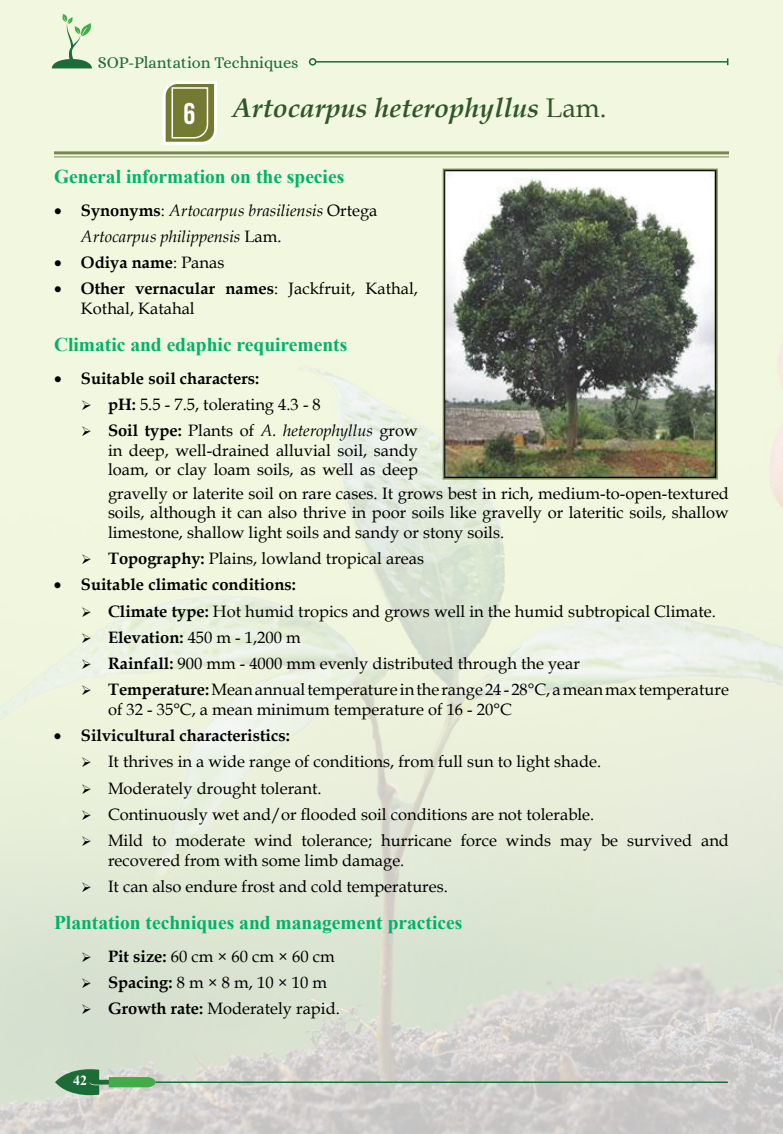
<style>
.page{position:relative;width:783px;height:1134px;background:#fff}
.page>*{position:absolute;margin:0;border:0;box-sizing:border-box;transform-origin:0 0}
.t1{font:italic 700 27px "Book Antiqua";color:#305629}
.t2{font:700 19.5px "Times New Roman";color:#00b26b}
.t3{font:700 18px "Kokila";color:#fff}
.t4{font:16.5px/19.5px "Book Antiqua";color:#000}
.t5{font:700 16.5px "Book Antiqua";color:#000}
.t6{font:italic 16.5px/26.2px "Book Antiqua";color:#000}
.t7{font:16.5px "Alice";letter-spacing:-.005em;color:#1b6c37}
.s1{font-family:"Bebas Neue";font-style:normal;font-size:30px;color:#fff}
.s2{font-weight:400;font-style:normal}
.s3{font-weight:700;font-style:normal}
.s4{font-style:normal}
.s5{font-weight:400}
.s6{font-weight:700}
.s7{font-style:italic}
</style>
<div class="page">
<img style="left:0;top:0;width:783px;height:1134px">
<hr style="left:316px;top:61px;width:412px;height:2px;background:#1b6c37">
<div style="left:309px;top:58px;width:7px;height:8px;border:2px solid #1b6c37;border-radius:50%"></div>
<svg style="left:52px;top:14px;width:42px;height:54px;background:#c4dcba"></svg>
<svg style="left:55px;top:1065px;width:101px;height:34px;background:#91b696"></svg>
<hr style="left:156px;top:1081px;width:572px;height:2px;background:#1b6c37">
<svg style="left:161px;top:80px;width:58px;height:66px"></svg>
<img style="left:446px;top:172px;width:269px;height:304px">
<div style="left:443px;top:169px;width:275px;height:310px;border:2px solid #788854"></div>
<hr style="left:54px;top:151px;width:675px;height:3px;background:#788854">
<hr style="left:54px;top:156px;width:675px;height:1px;background:#788854">
<svg style="left:92px;top:410px;width:13px;height:1px"></svg>
<svg style="left:92px;top:436px;width:13px;height:1px"></svg>
<svg style="left:92px;top:564px;width:13px;height:1px"></svg>
<svg style="left:92px;top:617px;width:13px;height:1px"></svg>
<svg style="left:92px;top:643px;width:13px;height:1px"></svg>
<svg style="left:92px;top:669px;width:13px;height:1px"></svg>
<svg style="left:92px;top:695px;width:13px;height:1px"></svg>
<svg style="left:92px;top:767px;width:13px;height:1px"></svg>
<svg style="left:92px;top:794px;width:13px;height:1px"></svg>
<svg style="left:92px;top:820px;width:13px;height:1px"></svg>
<svg style="left:92px;top:846px;width:13px;height:1px"></svg>
<svg style="left:92px;top:892px;width:13px;height:1px"></svg>
<svg style="left:92px;top:962px;width:13px;height:1px"></svg>
<svg style="left:92px;top:988px;width:13px;height:1px"></svg>
<svg style="left:92px;top:1014px;width:13px;height:1px"></svg>
<p class="t7" style="left:98px;top:54px;width:202px">SOP-Plantation Techniques</p>
<h1 class="t1" style="left:184px;top:89px;width:424px"><span class="s1">6</span> Artocarpus heterophyllus <span class="s2">Lam.</span></h1>
<p class="t2" style="left:54px;top:162px;width:292px">General information on the species</p>
<p class="t6" style="left:81px;top:196px;width:298px;text-indent:-27px">• <span class="s3">Synonyms</span><span class="s4">:</span> Artocarpus brasiliensis <span class="s4">Ortega<br></span>Artocarpus philippensis <span class="s4">Lam.</span></p>
<p class="t5" style="left:54px;top:251px;width:172px">• Odiya name<span class="s5">: Panas</span></p>
<p class="t4" style="left:81px;top:279px;width:338px;text-indent:-27px">• <span class="s6">Other vernacular names</span>: Jackfruit, Kathal,<br>Kothal, Katahal</p>
<p class="t2" style="left:54px;top:330px;width:295px">Climatic and edaphic requirements</p>
<p class="t5" style="left:54px;top:367px;width:207px">• Suitable soil characters:</p>
<p class="t4" style="left:81px;top:394px;width:241px">➢ <span class="s6">pH:</span> 5.5 - 7.5, tolerating 4.3 - 8</p>
<p class="t4" style="left:108px;top:420px;width:311px;text-align:justify;text-indent:-27px">➢ <span class="s6">Soil type:</span> Plants of <span class="s7">A. heterophyllus</span> grow in deep, well-drained alluvial soil, sandy loam, or clay loam soils, as well as deep</p>
<p class="t4" style="left:108px;top:483px;width:623px;text-align:justify">gravelly or laterite soil on rare cases. It grows best in rich, medium-to-open-textured soils, although it can also thrive in poor soils like gravelly or lateritic soils, shallow limestone, shallow light soils and sandy or stony soils.</p>
<p class="t4" style="left:81px;top:548px;width:345px">➢ <span class="s6">Topography:</span> Plains, lowland tropical areas</p>
<p class="t5" style="left:54px;top:573px;width:243px">• Suitable climatic conditions:</p>
<p class="t4" style="left:81px;top:601px;width:636px">➢ <span class="s6">Climate type:</span> Hot humid tropics and grows well in the humid subtropical Climate.</p>
<p class="t4" style="left:81px;top:627px;width:221px">➢ <span class="s6">Elevation:</span> 450 m - 1,200 m</p>
<p class="t4" style="left:81px;top:653px;width:500px">➢ <span class="s6">Rainfall:</span> 900 mm - 4000 mm evenly distributed through the year</p>
<p class="t4" style="left:108px;top:680px;width:622px;text-indent:-27px">➢ <span class="s6">Temperature:</span> Mean annual temperature in the range 24 - 28°C, a mean max temperature of 32 - 35°C, a mean minimum temperature of 16 - 20°C</p>
<p class="t5" style="left:54px;top:724px;width:237px">• Silvicultural characteristics:</p>
<p class="t4" style="left:81px;top:752px;width:522px">➢ It thrives in a wide range of conditions, from full sun to light shade.</p>
<p class="t4" style="left:81px;top:778px;width:242px">➢ Moderately drought tolerant.</p>
<p class="t4" style="left:81px;top:804px;width:515px">➢ Continuously wet and/or flooded soil conditions are not tolerable.</p>
<p class="t4" style="left:108px;top:830px;width:623px;text-indent:-27px">➢ Mild to moderate wind tolerance; hurricane force winds may be survived and recovered from with some limb damage.</p>
<p class="t4" style="left:81px;top:876px;width:368px">➢ It can also endure frost and cold temperatures.</p>
<p class="t2" style="left:54px;top:908px;width:410px">Plantation techniques and management practices</p>
<p class="t4" style="left:81px;top:946px;width:255px">➢ <span class="s6">Pit size:</span> 60 cm × 60 cm × 60 cm</p>
<p class="t4" style="left:81px;top:972px;width:248px">➢ <span class="s6">Spacing:</span> 8 m × 8 m, 10 × 10 m</p>
<p class="t4" style="left:81px;top:999px;width:260px">➢ <span class="s6">Growth rate:</span> Moderately rapid.</p>
<p class="t3" style="left:73px;top:1070px;width:15px">42</p>
</div>
